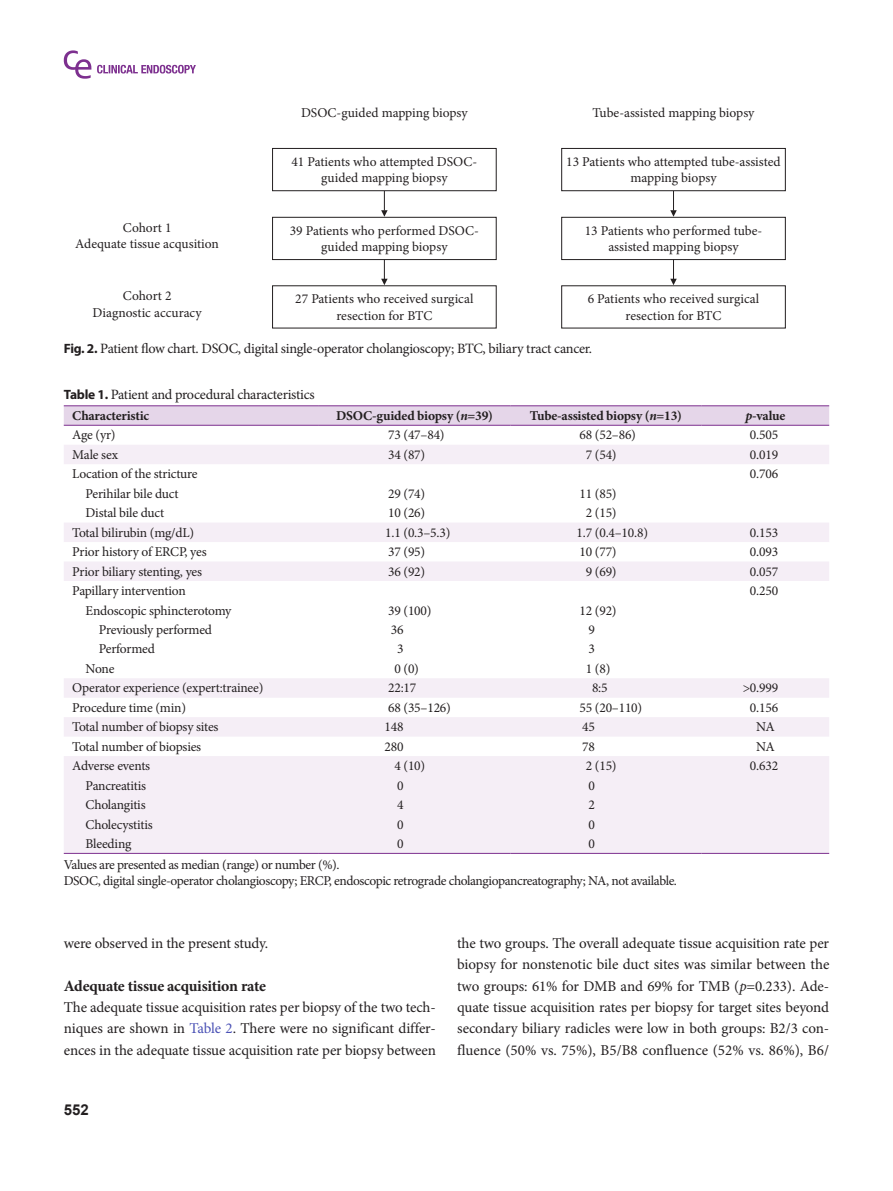
<style>
.page{position:relative;width:893px;height:1191px;background:#fff}
.page>*{position:absolute;margin:0;border:0;box-sizing:border-box;transform-origin:0 0}
.body-sub-title{font:700 15.75px "Minion Pro";letter-spacing:-.02em;color:#231f20}
.body{font:15px/21.3px "Minion Pro";letter-spacing:-.01em;color:#231f20;text-align:justify}
.t1{font:700 15px "Arial";color:#231f20}
.fig-caption{font:14.25px "Minion Pro";letter-spacing:-.02em;color:#231f20}
.table-caption{font:14.25px "Minion Pro";letter-spacing:-.02em;color:#231f20}
.tbody{font:13.5px "Minion Pro";letter-spacing:-.015em;color:#231f20}
.table-wrap-foot{font:13.5px/16.5px "Minion Pro";letter-spacing:-.01em;color:#231f20;text-align:center}
.table-wrap-foot-2{font:13.5px "Minion Pro";letter-spacing:-.03em;color:#231f20}
.tbody_heading{font:700 13.5px "Minion Pro";letter-spacing:-.015em;color:#231f20}
.table-wrap-foot-3{font:13.5px "Minion Pro";letter-spacing:-.035em;color:#231f20}
.s1{font-family:"Myriad Pro";font-weight:700;font-size:13.5px}
.s2{font-style:italic}
.s3{color:#4a51b5}
</style>
<div class="page">
<div style="left:272px;top:148px;width:225px;height:43px;border:1px solid #231f20"></div>
<div style="left:561px;top:148px;width:225px;height:43px;border:1px solid #231f20"></div>
<div style="left:272px;top:217px;width:225px;height:43px;border:1px solid #231f20"></div>
<div style="left:561px;top:217px;width:225px;height:43px;border:1px solid #231f20"></div>
<svg style="left:381px;top:191px;width:7px;height:26px"></svg>
<svg style="left:381px;top:259px;width:7px;height:26px"></svg>
<svg style="left:670px;top:191px;width:7px;height:26px"></svg>
<svg style="left:670px;top:259px;width:7px;height:26px"></svg>
<svg style="left:64px;top:406px;width:765px;height:19px;background:#e1d1e6"></svg>
<svg style="left:64px;top:445px;width:765px;height:408px"></svg>
<hr style="left:64px;top:853px;width:255px;height:1px;background:#7d308f">
<hr style="left:319px;top:853px;width:191px;height:1px;background:#7d308f">
<hr style="left:510px;top:853px;width:192px;height:1px;background:#7d308f">
<hr style="left:702px;top:853px;width:127px;height:1px;background:#7d308f">
<hr style="left:64px;top:405px;width:255px;height:1px;background:#7d308f">
<hr style="left:319px;top:405px;width:191px;height:1px;background:#7d308f">
<hr style="left:510px;top:405px;width:192px;height:1px;background:#7d308f">
<hr style="left:702px;top:405px;width:127px;height:1px;background:#7d308f">
<hr style="left:64px;top:425px;width:255px;height:1px;background:#7d308f">
<hr style="left:319px;top:425px;width:191px;height:1px;background:#7d308f">
<hr style="left:510px;top:425px;width:192px;height:1px;background:#7d308f">
<hr style="left:702px;top:425px;width:127px;height:1px;background:#7d308f">
<svg style="left:97px;top:65px;width:99px;height:8px"></svg>
<svg style="left:64px;top:50px;width:27px;height:29px"></svg>
<p class="table-wrap-foot" style="left:123px;top:219px;width:50px">Cohort 1</p>
<p class="table-wrap-foot" style="left:75px;top:236px;width:145px">Adequate tissue acqusition</p>
<p class="table-wrap-foot" style="left:123px;top:288px;width:50px">Cohort 2</p>
<p class="table-wrap-foot" style="left:93px;top:304px;width:111px">Diagnostic accuracy</p>
<p class="table-wrap-foot" style="left:301px;top:105px;width:168px">DSOC-guided mapping biopsy</p>
<p class="table-wrap-foot" style="left:592px;top:105px;width:163px">Tube-assisted mapping biopsy</p>
<p class="table-wrap-foot" style="left:291px;top:153px;width:187px">41 Patients who attempted DSOC&shy;guided mapping biopsy</p>
<p class="table-wrap-foot" style="left:566px;top:153px;width:216px">13 Patients who attempted tube-assisted mapping biopsy</p>
<p class="table-wrap-foot" style="left:290px;top:222px;width:191px">39 Patients who performed DSOC&shy;guided mapping biopsy</p>
<p class="table-wrap-foot" style="left:585px;top:222px;width:179px">13 Patients who performed tube&shy;assisted mapping biopsy</p>
<p class="table-wrap-foot" style="left:295px;top:290px;width:180px">27 Patients who received surgical resection for BTC</p>
<p class="table-wrap-foot" style="left:588px;top:290px;width:173px">6 Patients who received surgical resection for BTC</p>
<p class="fig-caption" style="left:64px;top:339px;width:530px"><span class="s1">Fig. 2.</span> Patient flow chart. DSOC, digital single-operator cholangioscopy; BTC, biliary tract cancer.</p>
<p class="table-caption" style="left:64px;top:385px;width:252px"><span class="s1">Table 1.</span> Patient and procedural characteristics</p>
<p class="tbody_heading" style="left:72px;top:406px;width:79px">Characteristic</p>
<p class="tbody_heading" style="left:336px;top:406px;width:158px">DSOC-guided biopsy (<span class="s2">n</span>=39)</p>
<p class="tbody_heading" style="left:530px;top:406px;width:154px">Tube-assisted biopsy (<span class="s2">n</span>=13)</p>
<p class="tbody_heading" style="left:745px;top:406px;width:42px"><span class="s2">p</span>-value</p>
<p class="tbody" style="left:72px;top:426px;width:45px">Age (yr)</p>
<p class="tbody" style="left:388px;top:426px;width:58px">73 (47–84)</p>
<p class="tbody" style="left:579px;top:426px;width:58px">68 (52–86)</p>
<p class="tbody" style="left:750px;top:426px;width:30px">0.505</p>
<p class="tbody" style="left:72px;top:445px;width:47px">Male sex</p>
<p class="tbody" style="left:388px;top:445px;width:39px">34 (87)</p>
<p class="tbody" style="left:586px;top:445px;width:32px">7 (54)</p>
<p class="tbody" style="left:750px;top:445px;width:30px">0.019</p>
<p class="tbody" style="left:72px;top:465px;width:127px">Location of the stricture</p>
<p class="tbody" style="left:750px;top:465px;width:30px">0.706</p>
<p class="tbody" style="left:86px;top:484px;width:94px">Perihilar bile duct</p>
<p class="tbody" style="left:388px;top:484px;width:39px">29 (74)</p>
<p class="tbody" style="left:579px;top:484px;width:39px">11 (85)</p>
<p class="tbody" style="left:86px;top:504px;width:80px">Distal bile duct</p>
<p class="tbody" style="left:388px;top:504px;width:39px">10 (26)</p>
<p class="tbody" style="left:586px;top:504px;width:32px">2 (15)</p>
<p class="tbody" style="left:72px;top:523px;width:123px">Total bilirubin (mg/dL)</p>
<p class="tbody" style="left:385px;top:523px;width:67px">1.1 (0.3–5.3)</p>
<p class="tbody" style="left:577px;top:523px;width:73px">1.7 (0.4–10.8)</p>
<p class="tbody" style="left:750px;top:523px;width:30px">0.153</p>
<p class="tbody" style="left:72px;top:543px;width:136px">Prior history of ERCP, yes</p>
<p class="tbody" style="left:388px;top:543px;width:39px">37 (95)</p>
<p class="tbody" style="left:579px;top:543px;width:39px">10 (77)</p>
<p class="tbody" style="left:750px;top:543px;width:30px">0.093</p>
<p class="tbody" style="left:72px;top:562px;width:131px">Prior biliary stenting, yes</p>
<p class="tbody" style="left:388px;top:562px;width:39px">36 (92)</p>
<p class="tbody" style="left:586px;top:562px;width:32px">9 (69)</p>
<p class="tbody" style="left:750px;top:562px;width:30px">0.057</p>
<p class="tbody" style="left:72px;top:581px;width:115px">Papillary intervention</p>
<p class="tbody" style="left:750px;top:581px;width:30px">0.250</p>
<p class="tbody" style="left:86px;top:601px;width:147px">Endoscopic sphincterotomy</p>
<p class="tbody" style="left:388px;top:601px;width:45px">39 (100)</p>
<p class="tbody" style="left:579px;top:601px;width:39px">12 (92)</p>
<p class="tbody" style="left:99px;top:620px;width:115px">Previously performed</p>
<p class="tbody" style="left:391px;top:620px;width:14px">36</p>
<p class="tbody" style="left:588px;top:620px;width:8px">9</p>
<p class="tbody" style="left:99px;top:640px;width:57px">Performed</p>
<p class="tbody" style="left:397px;top:640px;width:8px">3</p>
<p class="tbody" style="left:588px;top:640px;width:8px">3</p>
<p class="tbody" style="left:86px;top:659px;width:30px">None</p>
<p class="tbody" style="left:394px;top:659px;width:26px">0 (0)</p>
<p class="tbody" style="left:586px;top:659px;width:26px">1 (8)</p>
<p class="tbody" style="left:72px;top:679px;width:193px">Operator experience (expert:trainee)</p>
<p class="tbody" style="left:388px;top:679px;width:30px">22:17</p>
<p class="tbody" style="left:592px;top:679px;width:17px">8:5</p>
<p class="tbody" style="left:743px;top:679px;width:37px">&gt;0.999</p>
<p class="tbody" style="left:72px;top:698px;width:115px">Procedure time (min)</p>
<p class="tbody" style="left:388px;top:698px;width:64px">68 (35–126)</p>
<p class="tbody" style="left:579px;top:698px;width:64px">55 (20–110)</p>
<p class="tbody" style="left:750px;top:698px;width:30px">0.156</p>
<p class="tbody" style="left:72px;top:718px;width:148px">Total number of biopsy sites</p>
<p class="tbody" style="left:384px;top:718px;width:21px">148</p>
<p class="tbody" style="left:582px;top:718px;width:14px">45</p>
<p class="tbody" style="left:756px;top:718px;width:20px">NA</p>
<p class="tbody" style="left:72px;top:737px;width:130px">Total number of biopsies</p>
<p class="tbody" style="left:384px;top:737px;width:21px">280</p>
<p class="tbody" style="left:582px;top:737px;width:14px">78</p>
<p class="tbody" style="left:756px;top:737px;width:20px">NA</p>
<p class="tbody" style="left:72px;top:757px;width:79px">Adverse events</p>
<p class="tbody" style="left:394px;top:757px;width:32px">4 (10)</p>
<p class="tbody" style="left:586px;top:757px;width:32px">2 (15)</p>
<p class="tbody" style="left:750px;top:757px;width:30px">0.632</p>
<p class="tbody" style="left:86px;top:776px;width:62px">Pancreatitis</p>
<p class="tbody" style="left:397px;top:776px;width:8px">0</p>
<p class="tbody" style="left:588px;top:776px;width:8px">0</p>
<p class="tbody" style="left:86px;top:795px;width:62px">Cholangitis</p>
<p class="tbody" style="left:397px;top:795px;width:8px">4</p>
<p class="tbody" style="left:588px;top:795px;width:8px">2</p>
<p class="tbody" style="left:86px;top:815px;width:69px">Cholecystitis</p>
<p class="tbody" style="left:397px;top:815px;width:8px">0</p>
<p class="tbody" style="left:588px;top:815px;width:8px">0</p>
<p class="tbody" style="left:86px;top:834px;width:47px">Bleeding</p>
<p class="tbody" style="left:397px;top:834px;width:8px">0</p>
<p class="tbody" style="left:588px;top:834px;width:8px">0</p>
<p class="table-wrap-foot-3" style="left:64px;top:855px;width:277px">Values are presented as median (range) or number (%).</p>
<p class="table-wrap-foot-2" style="left:64px;top:872px;width:615px">DSOC, digital single-operator cholangioscopy; ERCP, endoscopic retrograde cholangiopancreatography; NA, not available.</p>
<p class="body" style="left:64px;top:932px;width:206px">were observed in the present study.</p>
<p class="body-sub-title" style="left:64px;top:975px;width:204px">Adequate tissue acquisition rate</p>
<p class="body" style="left:64px;top:996px;width:374px">The adequate tissue acquisition rates per biopsy of the two tech&shy;niques are shown in <span class="s3">Table 2</span>. There were no significant differ&shy;ences in the adequate tissue acquisition rate per biopsy between</p>
<p class="t1" style="left:64px;top:1098px;width:27px">552</p>
<p class="body" style="left:457px;top:932px;width:374px">the two groups. The overall adequate tissue acquisition rate per biopsy for nonstenotic bile duct sites was similar between the two groups: 61% for DMB and 69% for TMB (<span class="s2">p</span>=0.233). Ade&shy;quate tissue acquisition rates per biopsy for target sites beyond secondary biliary radicles were low in both groups: B2/3 con&shy;fluence (50% vs. 75%), B5/B8 confluence (52% vs. 86%), B6/</p>
</div>
